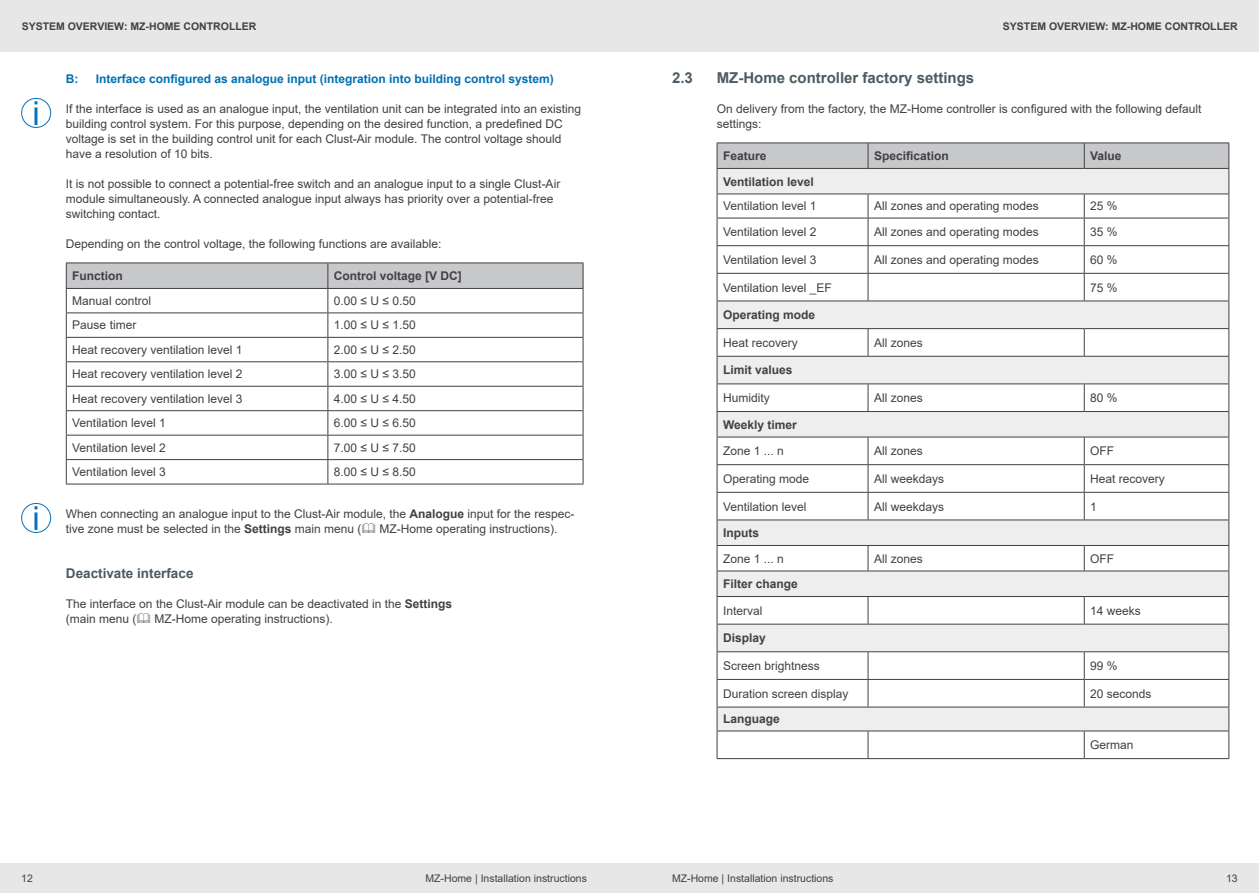
<style>
.page{position:relative;width:1259px;height:893px;background:#fff}
.page>*{position:absolute;margin:0;border:0;box-sizing:border-box;transform-origin:0 0}
.t1{font:33px "Arial";color:#0072bc}
.t2{font:700 15px "Arial";color:#4a5b63}
._3__Ebene{font:700 13.5px "Arial";color:#4a5b63}
.Fließtext{font:12px/15px "Arial";color:#414042}
.t3{font:700 12px "Arial";color:#414042}
.Fließtext-2{font:700 12px "Arial";color:#0070b4}
.t4{font:10.5px "Arial";color:#414042}
.t5{font:700 10.5px "Arial";color:#414042}
.t6{font:700 10.5px "Arial";color:#000}
.s1{font-weight:700}
</style>
<div class="page">
<div style="left:0;top:0;width:1259px;height:51px;background:#e7e7e7"></div>
<div style="left:0;top:863px;width:1259px;height:30px;background:#e7e7e7"></div>
<svg style="left:66px;top:263px;width:518px;height:221px"></svg>
<hr style="left:66px;top:484px;width:262px;height:1px;background:#414042">
<hr style="left:328px;top:484px;width:255px;height:1px;background:#414042">
<svg style="left:716px;top:143px;width:513px;height:615px"></svg>
<hr style="left:716px;top:758px;width:152px;height:1px;background:#414042">
<hr style="left:868px;top:758px;width:216px;height:1px;background:#414042">
<hr style="left:1084px;top:758px;width:145px;height:1px;background:#414042">
<div style="left:21px;top:98px;width:30px;height:30px;border:1px solid #0072bc;border-radius:50%"></div>
<div style="left:21px;top:503px;width:30px;height:30px;border:1px solid #0072bc;border-radius:50%"></div>
<p class="t5" style="left:22px;top:19px;width:236px">SYSTEM OVERVIEW: MZ-HOME CONTROLLER</p>
<p class="t5" style="left:1003px;top:19px;width:236px">SYSTEM OVERVIEW: MZ-HOME CONTROLLER</p>
<p class="t1" style="left:32px;top:91px;width:9px">i</p>
<p class="t1" style="left:32px;top:496px;width:9px">i</p>
<p class="Fließtext-2" style="left:66px;top:70px;width:14px">B:</p>
<p class="Fließtext-2" style="left:96px;top:70px;width:460px">Interface configured as analogue input (integration into building control system)</p>
<p class="Fließtext" style="left:66px;top:101px;width:516px">If the interface is used as an analogue input, the ventilation unit can be integrated into an existing building control system. For this purpose, depending on the desired function, a predefined DC voltage is set in the building control unit for each Clust-Air module. The control voltage should have a resolution of 10 bits.</p>
<p class="Fließtext" style="left:66px;top:176px;width:496px">It is not possible to connect a potential-free switch and an analogue input to a single Clust-Air module simultaneously. A connected analogue input always has priority over a potential-free switching contact.</p>
<p class="Fließtext" style="left:66px;top:236px;width:377px">Depending on the control voltage, the following functions are available:</p>
<p class="t3" style="left:72px;top:267px;width:52px">Function</p>
<p class="t3" style="left:334px;top:267px;width:130px">Control voltage [V DC]</p>
<p class="Fließtext" style="left:72px;top:293px;width:80px">Manual control</p>
<p class="Fließtext" style="left:334px;top:293px;width:83px">0.00 ≤ U ≤ 0.50</p>
<p class="Fließtext" style="left:72px;top:318px;width:66px">Pause timer</p>
<p class="Fließtext" style="left:334px;top:318px;width:83px">1.00 ≤ U ≤ 1.50</p>
<p class="Fließtext" style="left:72px;top:342px;width:172px">Heat recovery ventilation level 1</p>
<p class="Fließtext" style="left:334px;top:342px;width:83px">2.00 ≤ U ≤ 2.50</p>
<p class="Fließtext" style="left:72px;top:367px;width:172px">Heat recovery ventilation level 2</p>
<p class="Fließtext" style="left:334px;top:367px;width:83px">3.00 ≤ U ≤ 3.50</p>
<p class="Fließtext" style="left:72px;top:391px;width:172px">Heat recovery ventilation level 3</p>
<p class="Fließtext" style="left:334px;top:391px;width:83px">4.00 ≤ U ≤ 4.50</p>
<p class="Fließtext" style="left:72px;top:415px;width:95px">Ventilation level 1</p>
<p class="Fließtext" style="left:334px;top:415px;width:83px">6.00 ≤ U ≤ 6.50</p>
<p class="Fließtext" style="left:72px;top:440px;width:95px">Ventilation level 2</p>
<p class="Fließtext" style="left:334px;top:440px;width:83px">7.00 ≤ U ≤ 7.50</p>
<p class="Fließtext" style="left:72px;top:464px;width:95px">Ventilation level 3</p>
<p class="Fließtext" style="left:334px;top:464px;width:83px">8.00 ≤ U ≤ 8.50</p>
<p class="Fließtext" style="left:66px;top:506px;width:510px">When connecting an analogue input to the Clust-Air module, the <span class="s1">Analogue</span> input for the respec&shy;tive zone must be selected in the <span class="s1">Settings</span> main menu (</p>
<p class="Fließtext" style="left:379px;top:521px;width:180px">MZ-Home operating instructions).</p>
<p class="_3__Ebene" style="left:66px;top:564px;width:129px">Deactivate interface</p>
<p class="Fließtext" style="left:66px;top:596px;width:388px">The interface on the Clust-Air module can be deactivated in the <span class="s1">Settings </span>(main menu (</p>
<p class="Fließtext" style="left:155px;top:611px;width:180px">MZ-Home operating instructions).</p>
<p class="t2" style="left:672px;top:67px;width:22px">2.3</p>
<p class="t2" style="left:716px;top:67px;width:259px">MZ-Home controller factory settings</p>
<p class="Fließtext" style="left:716px;top:101px;width:486px">On delivery from the factory, the MZ-Home controller is configured with the following default settings:</p>
<p class="t3" style="left:723px;top:147px;width:45px">Feature</p>
<p class="t3" style="left:874px;top:147px;width:76px">Specification</p>
<p class="t3" style="left:1090px;top:147px;width:33px">Value</p>
<p class="t3" style="left:723px;top:173px;width:92px">Ventilation level</p>
<p class="Fließtext" style="left:723px;top:199px;width:95px">Ventilation level 1</p>
<p class="Fließtext" style="left:874px;top:199px;width:166px">All zones and operating modes</p>
<p class="Fließtext" style="left:1090px;top:199px;width:29px">25 %</p>
<p class="Fließtext" style="left:723px;top:224px;width:95px">Ventilation level 2</p>
<p class="Fließtext" style="left:874px;top:224px;width:166px">All zones and operating modes</p>
<p class="Fließtext" style="left:1090px;top:224px;width:29px">35 %</p>
<p class="Fließtext" style="left:723px;top:252px;width:95px">Ventilation level 3</p>
<p class="Fließtext" style="left:874px;top:252px;width:166px">All zones and operating modes</p>
<p class="Fließtext" style="left:1090px;top:252px;width:29px">60 %</p>
<p class="Fließtext" style="left:723px;top:280px;width:110px">Ventilation level _EF</p>
<p class="Fließtext" style="left:1090px;top:280px;width:29px">75 %</p>
<p class="t3" style="left:723px;top:306px;width:94px">Operating mode</p>
<p class="Fließtext" style="left:723px;top:335px;width:76px">Heat recovery</p>
<p class="Fließtext" style="left:874px;top:335px;width:50px">All zones</p>
<p class="t3" style="left:723px;top:362px;width:71px">Limit values</p>
<p class="Fließtext" style="left:723px;top:390px;width:48px">Humidity</p>
<p class="Fließtext" style="left:874px;top:390px;width:50px">All zones</p>
<p class="Fließtext" style="left:1090px;top:390px;width:29px">80 %</p>
<p class="t3" style="left:723px;top:416px;width:75px">Weekly timer</p>
<p class="Fließtext" style="left:723px;top:443px;width:62px">Zone 1 ... n</p>
<p class="Fließtext" style="left:874px;top:443px;width:50px">All zones</p>
<p class="Fließtext" style="left:1090px;top:443px;width:25px">OFF</p>
<p class="Fließtext" style="left:723px;top:471px;width:88px">Operating mode</p>
<p class="Fließtext" style="left:874px;top:471px;width:72px">All weekdays</p>
<p class="Fließtext" style="left:1090px;top:471px;width:76px">Heat recovery</p>
<p class="Fließtext" style="left:723px;top:499px;width:85px">Ventilation level</p>
<p class="Fließtext" style="left:874px;top:499px;width:72px">All weekdays</p>
<p class="Fließtext" style="left:1090px;top:499px;width:8px">1</p>
<p class="t3" style="left:723px;top:524px;width:37px">Inputs</p>
<p class="Fließtext" style="left:723px;top:551px;width:62px">Zone 1 ... n</p>
<p class="Fließtext" style="left:874px;top:551px;width:50px">All zones</p>
<p class="Fließtext" style="left:1090px;top:551px;width:25px">OFF</p>
<p class="t3" style="left:723px;top:575px;width:76px">Filter change</p>
<p class="Fließtext" style="left:723px;top:603px;width:41px">Interval</p>
<p class="Fließtext" style="left:1090px;top:603px;width:52px">14 weeks</p>
<p class="t3" style="left:723px;top:630px;width:44px">Display</p>
<p class="Fließtext" style="left:723px;top:658px;width:98px">Screen brightness</p>
<p class="Fließtext" style="left:1090px;top:658px;width:29px">99 %</p>
<p class="Fließtext" style="left:723px;top:686px;width:127px">Duration screen display</p>
<p class="Fließtext" style="left:1090px;top:686px;width:63px">20 seconds</p>
<p class="t3" style="left:723px;top:711px;width:58px">Language</p>
<p class="Fließtext" style="left:1090px;top:737px;width:45px">German</p>
<p class="t6" style="left:21px;top:869px;width:13px">12</p>
<p class="t6" style="left:1226px;top:869px;width:13px">13</p>
<p class="t4" style="left:21px;top:871px;width:13px">12</p>
<p class="t4" style="left:425px;top:871px;width:163px">MZ-Home | Installation instructions</p>
<p class="t4" style="left:672px;top:871px;width:163px">MZ-Home | Installation instructions</p>
<p class="t4" style="left:1226px;top:871px;width:13px">13</p>
</div>
